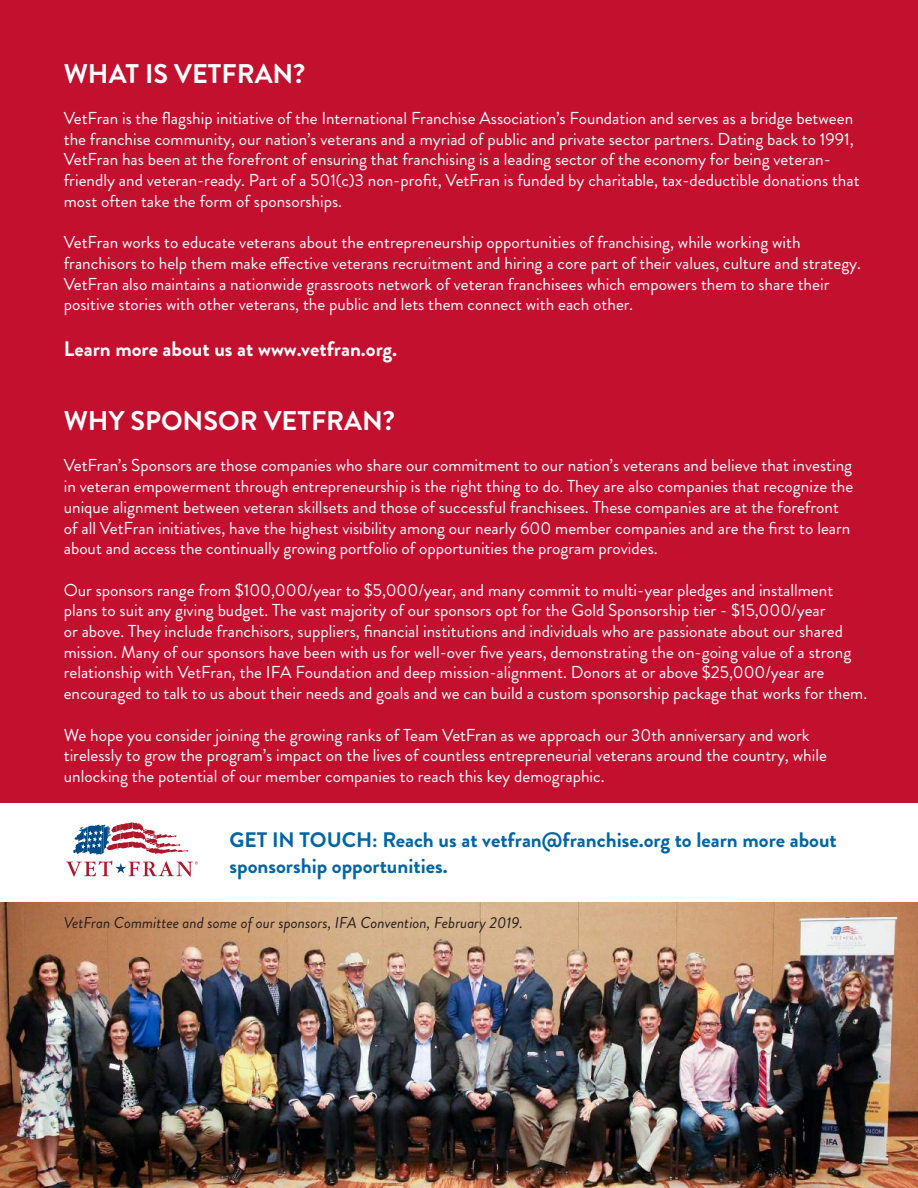
<style>
.page{position:relative;width:918px;height:1188px;background:#fff}
.page>*{position:absolute;margin:0;border:0;box-sizing:border-box;transform-origin:0 0}
.t1{font:700 27px "Brandon Grotesque";color:#fff}
.t2{font:700 21px/25.2px "Brandon Grotesque";color:#0065a4}
.t3{font:700 21px "Brandon Grotesque";color:#fff}
.t4{font:17.25px/20.7px "Brandon Grotesque";color:#fff}
.t5{font:italic 15.75px "Brandon Grotesque";color:#231f20}
</style>
<div class="page">
<div style="left:0;top:0;width:918px;height:803px;background:#c3102f"></div>
<svg style="left:73px;top:822px;width:116px;height:33px"></svg>
<svg style="left:66px;top:861px;width:132px;height:16px"></svg>
<img style="left:0;top:903px;width:918px;height:285px">
<h1 class="t1" style="left:64px;top:55px;width:243px">WHAT IS VETFRAN?</h1>
<p class="t4" style="left:64px;top:108px;width:797px">VetFran is the flagship initiative of the International Franchise Association’s Foundation and serves as a bridge between the franchise community, our nation’s veterans and a myriad of public and private sector partners. Dating back to 1991, VetFran has been at the forefront of ensuring that franchising is a leading sector of the economy for being veteran&shy;friendly and veteran-ready. Part of a 501(c)3 non-profit, VetFran is funded by charitable, tax-deductible donations that most often take the form of sponsorships.</p>
<p class="t4" style="left:64px;top:232px;width:799px">VetFran works to educate veterans about the entrepreneurship opportunities of franchising, while working with franchisors to help them make effective veterans recruitment and hiring a core part of their values, culture and strategy.<br>VetFran also maintains a nationwide grassroots network of veteran franchisees which empowers them to share their positive stories with other veterans, the public and lets them connect with each other.</p>
<p class="t3" style="left:64px;top:334px;width:335px">Learn more about us at www.vetfran.org.</p>
<h1 class="t1" style="left:64px;top:402px;width:333px">WHY SPONSOR VETFRAN?</h1>
<p class="t4" style="left:64px;top:455px;width:791px">VetFran’s Sponsors are those companies who share our commitment to our nation’s veterans and believe that investing in veteran empowerment through entrepreneurship is the right thing to do. They are also companies that recognize the unique alignment between veteran skillsets and those of successful franchisees. These companies are at the forefront of all VetFran initiatives, have the highest visibility among our nearly 600 member companies and are the first to learn about and access the continually growing portfolio of opportunities the program provides.</p>
<p class="t4" style="left:64px;top:580px;width:805px">Our sponsors range from $100,000/year to $5,000/year, and many commit to multi-year pledges and installment plans to suit any giving budget. The vast majority of our sponsors opt for the Gold Sponsorship tier - $15,000/year<br>or above. They include franchisors, suppliers, financial institutions and individuals who are passionate about our shared mission. Many of our sponsors have been with us for well-over five years, demonstrating the on-going value of a strong relationship with VetFran, the IFA Foundation and deep mission-alignment. Donors at or above $25,000/year are encouraged to talk to us about their needs and goals and we can build a custom sponsorship package that works for them.</p>
<p class="t4" style="left:64px;top:725px;width:765px">We hope you consider joining the growing ranks of Team VetFran as we approach our 30th anniversary and work tirelessly to grow the program’s impact on the lives of countless entrepreneurial veterans around the country, while unlocking the potential of our member companies to reach this key demographic.</p>
<p class="t2" style="left:230px;top:828px;width:609px">GET IN TOUCH: Reach us at vetfran@franchise.org to learn more about sponsorship opportunities.</p>
<p class="t5" style="left:64px;top:912px;width:461px">VetFran Committee and some of our sponsors, IFA Convention, February 2019.</p>
</div>
